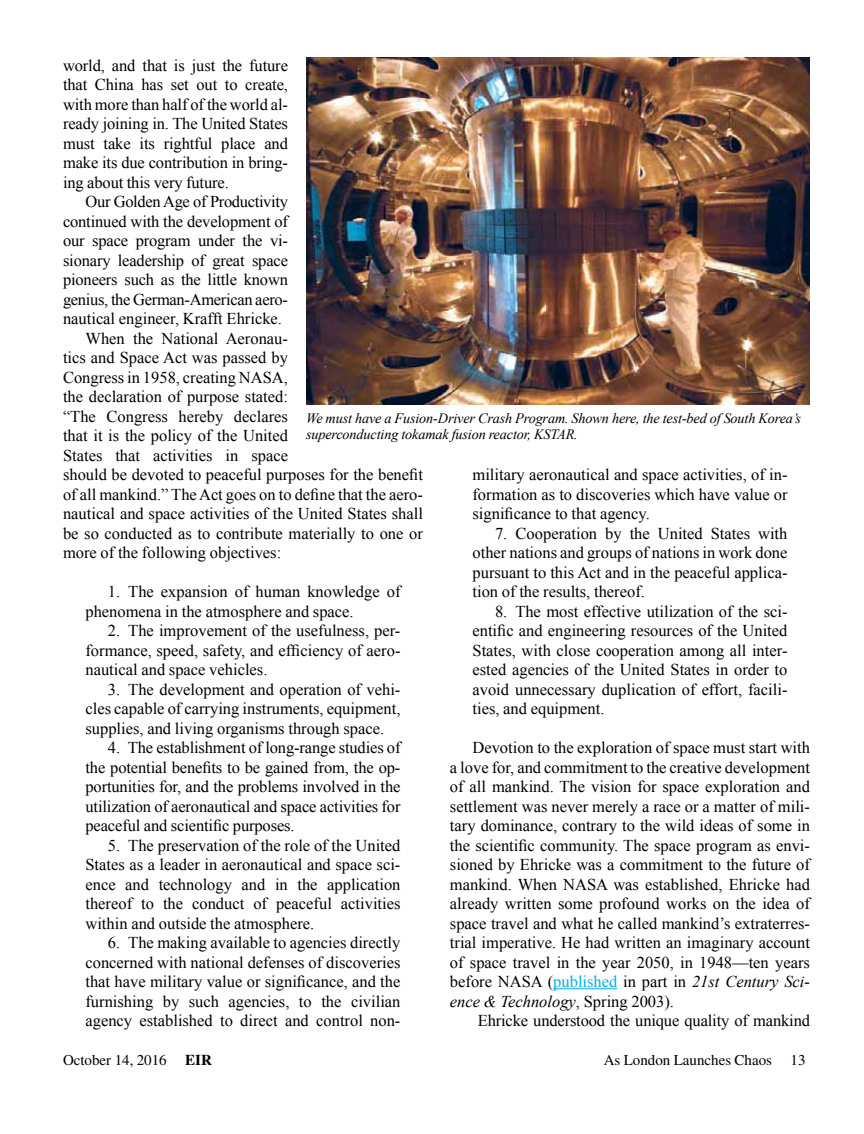
<style>
.page{position:relative;width:864px;height:1134px;background:#fff}
.page>*{position:absolute;margin:0;border:0;box-sizing:border-box;transform-origin:0 0}
.t1{font:16.5px/19.5px "Times New Roman";color:#000;text-align:justify}
.t2{font:16.5px "Times New Roman";letter-spacing:-.02em;color:#000}
.t3{font:15px "Times";color:#000}
.t4{font:italic 14.25px/15.8px "Times New Roman";letter-spacing:-.01em;color:#000}
.s1{color:#00aeef}
.s2{font-style:italic}
.s3{font-weight:700}
</style>
<div class="page">
<hr style="left:553px;top:988px;width:64px;height:1px;background:#00aeef">
<img style="left:306px;top:57px;width:504px;height:348px">
<p class="t1" style="left:63px;top:55px;width:227px">world, and that is just the future that China has set out to create, with more than half of the world al&shy;ready joining in. The United States must take its rightful place and make its due contribution in bring&shy;ing about this very future.</p>
<p class="t2" style="left:86px;top:190px;width:204px">Our Golden Age of Productivity</p>
<p class="t1" style="left:63px;top:211px;width:227px">continued with the development of</p>
<p class="t1" style="left:63px;top:231px;width:227px">our space program under the vi-</p>
<p class="t1" style="left:63px;top:250px;width:227px">sionary leadership of great space</p>
<p class="t1" style="left:63px;top:270px;width:227px">pioneers such as the little known</p>
<p class="t2" style="left:63px;top:288px;width:227px">genius, the German-American aero-</p>
<p class="t1" style="left:63px;top:309px;width:221px">nautical engineer, Krafft Ehricke.</p>
<p class="t1" style="left:86px;top:328px;width:204px">When the National Aeronau-</p>
<p class="t1" style="left:63px;top:348px;width:227px">tics and Space Act was passed by</p>
<p class="t1" style="left:63px;top:367px;width:226px">Congress in 1958, creating NASA,</p>
<p class="t1" style="left:63px;top:387px;width:227px">the declaration of purpose stated:</p>
<p class="t1" style="left:63px;top:406px;width:227px">“The Congress hereby declares</p>
<p class="t1" style="left:63px;top:426px;width:227px">that it is the policy of the United</p>
<p class="t1" style="left:63px;top:445px;width:227px">States that activities in space</p>
<p class="t1" style="left:63px;top:465px;width:361px">should be devoted to peaceful purposes for the benefit</p>
<p class="t1" style="left:63px;top:484px;width:361px">of all mankind.” The Act goes on to define that the aero-</p>
<p class="t1" style="left:63px;top:504px;width:361px">nautical and space activities of the United States shall</p>
<p class="t1" style="left:63px;top:523px;width:361px">be so conducted as to contribute materially to one or</p>
<p class="t1" style="left:63px;top:543px;width:220px">more of the following objectives:</p>
<p class="t1" style="left:85px;top:582px;width:317px;text-indent:23px">1. The expansion of human knowledge of phenomena in the atmosphere and space.</p>
<p class="t1" style="left:85px;top:621px;width:317px;text-indent:23px">2. The improvement of the usefulness, per&shy;formance, speed, safety, and efficiency of aero&shy;nautical and space vehicles.</p>
<p class="t1" style="left:85px;top:679px;width:317px;text-indent:23px">3. The development and operation of vehi&shy;cles capable of carrying instruments, equipment, supplies, and living organisms through space.</p>
<p class="t1" style="left:85px;top:738px;width:317px;text-indent:23px">4. The establishment of long-range studies of the potential benefits to be gained from, the op&shy;portunities for, and the problems involved in the utilization of aeronautical and space activities for peaceful and scientific purposes.</p>
<p class="t1" style="left:85px;top:835px;width:317px;text-indent:23px">5. The preservation of the role of the United States as a leader in aeronautical and space sci&shy;ence and technology and in the application thereof to the conduct of peaceful activities within and outside the atmosphere.</p>
<p class="t1" style="left:85px;top:933px;width:317px;text-indent:23px">6. The making available to agencies directly concerned with national defenses of discoveries that have military value or significance, and the furnishing by such agencies, to the civilian agency established to direct and control non-</p>
<p class="t4" style="left:306px;top:410px;width:497px">We must have a Fusion-Driver Crash Program. Shown here, the test-bed of South Korea’s superconducting tokamak fusion reactor, KSTAR.</p>
<p class="t1" style="left:472px;top:464px;width:317px">military aeronautical and space activities, of in&shy;formation as to discoveries which have value or significance to that agency.</p>
<p class="t1" style="left:472px;top:523px;width:317px;text-indent:23px">7. Cooperation by the United States with other nations and groups of nations in work done pursuant to this Act and in the peaceful applica&shy;tion of the results, thereof.</p>
<p class="t1" style="left:472px;top:601px;width:317px;text-indent:23px">8. The most effective utilization of the sci&shy;entific and engineering resources of the United States, with close cooperation among all inter&shy;ested agencies of the United States in order to avoid unnecessary duplication of effort, facili&shy;ties, and equipment.</p>
<p class="t1" style="left:450px;top:738px;width:362px;text-indent:23px">Devotion to the exploration of space must start with a love for, and commitment to the creative development of all mankind. The vision for space exploration and settlement was never merely a race or a matter of mili&shy;tary dominance, contrary to the wild ideas of some in the scientific community. The space program as envi&shy;sioned by Ehricke was a commitment to the future of mankind. When NASA was established, Ehricke had already written some profound works on the idea of space travel and what he called mankind’s extraterres&shy;trial imperative. He had written an imaginary account of space travel in the year 2050, in 1948—ten years before NASA (<span class="s1">published</span> in part in <span class="s2">21st Century Sci&shy;ence &amp; Technology</span>, Spring 2003).</p>
<p class="t1" style="left:478px;top:1011px;width:334px">Ehricke understood the unique quality of mankind</p>
<p class="t3" style="left:63px;top:1052px;width:150px">October 14, 2016 <span class="s3">EIR</span></p>
<p class="t3" style="left:604px;top:1052px;width:203px">As London Launches Chaos 13</p>
</div>
